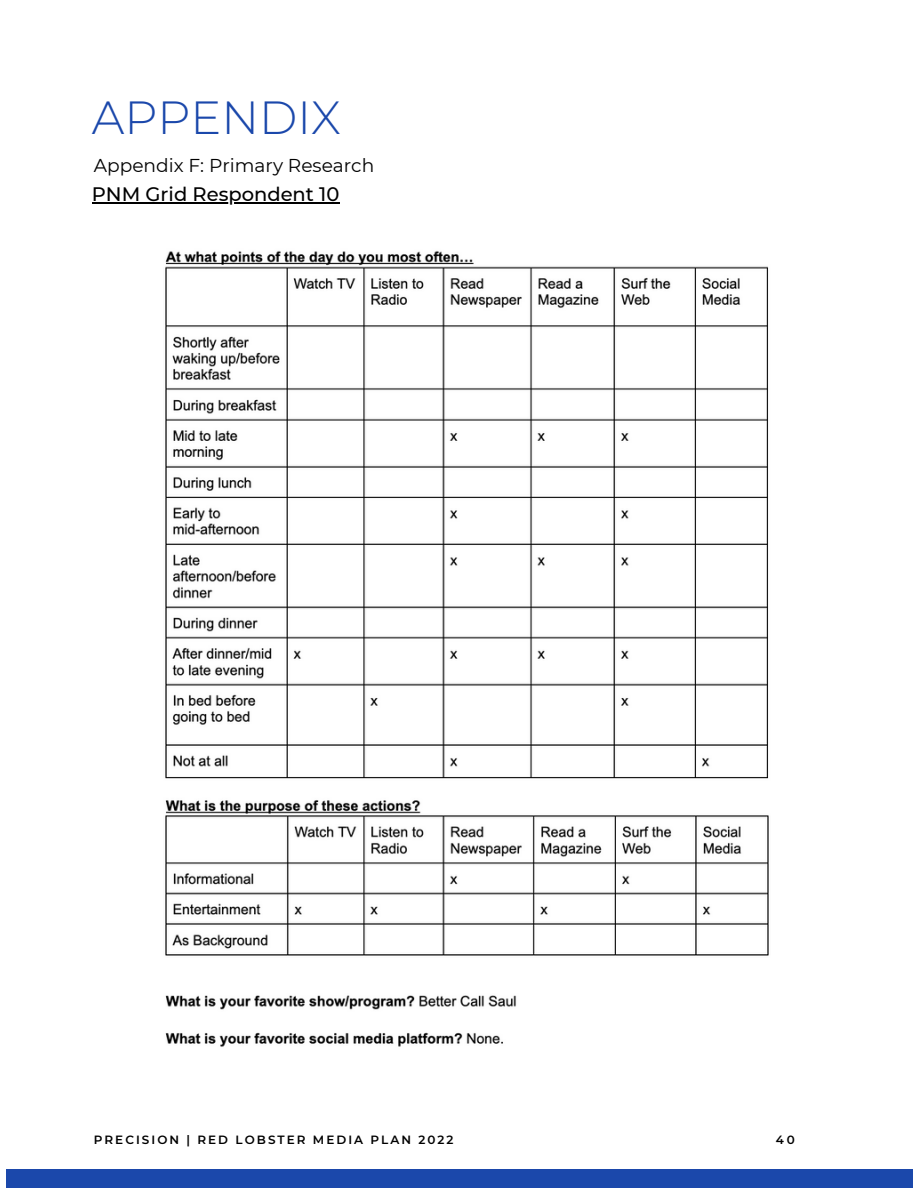
<style>
.page{position:relative;width:918px;height:1188px;background:#fff}
.page>*{position:absolute;margin:0;border:0;box-sizing:border-box;transform-origin:0 0}
.t1{font:300 46.35px "Montserrat";color:#1b48ab}
.t2{font:500 19.5px "Montserrat";color:#000}
.t3{font:18.6px "Montserrat";color:#000}
.t4{font:600 12px "Montserrat";letter-spacing:.17em;color:#000}
</style>
<div class="page">
<div style="left:6px;top:1170px;width:906px;height:18px;background:#1b48ab"></div>
<img style="left:165px;top:251px;width:604px;height:796px">
<hr style="left:92px;top:202px;width:247px;height:1px;background:#000">
<h1 class="t1" style="left:92px;top:90px;width:251px">APPENDIX</h1>
<h3 class="t3" style="left:94px;top:154px;width:282px">Appendix F: Primary Research</h3>
<h2 class="t2" style="left:92px;top:182px;width:249px">PNM Grid Respondent 10</h2>
<p class="t4" style="left:94px;top:1132px;width:361px">PRECISION | RED LOBSTER MEDIA PLAN 2022</p>
<p class="t4" style="left:776px;top:1132px;width:21px">40</p>
</div>
